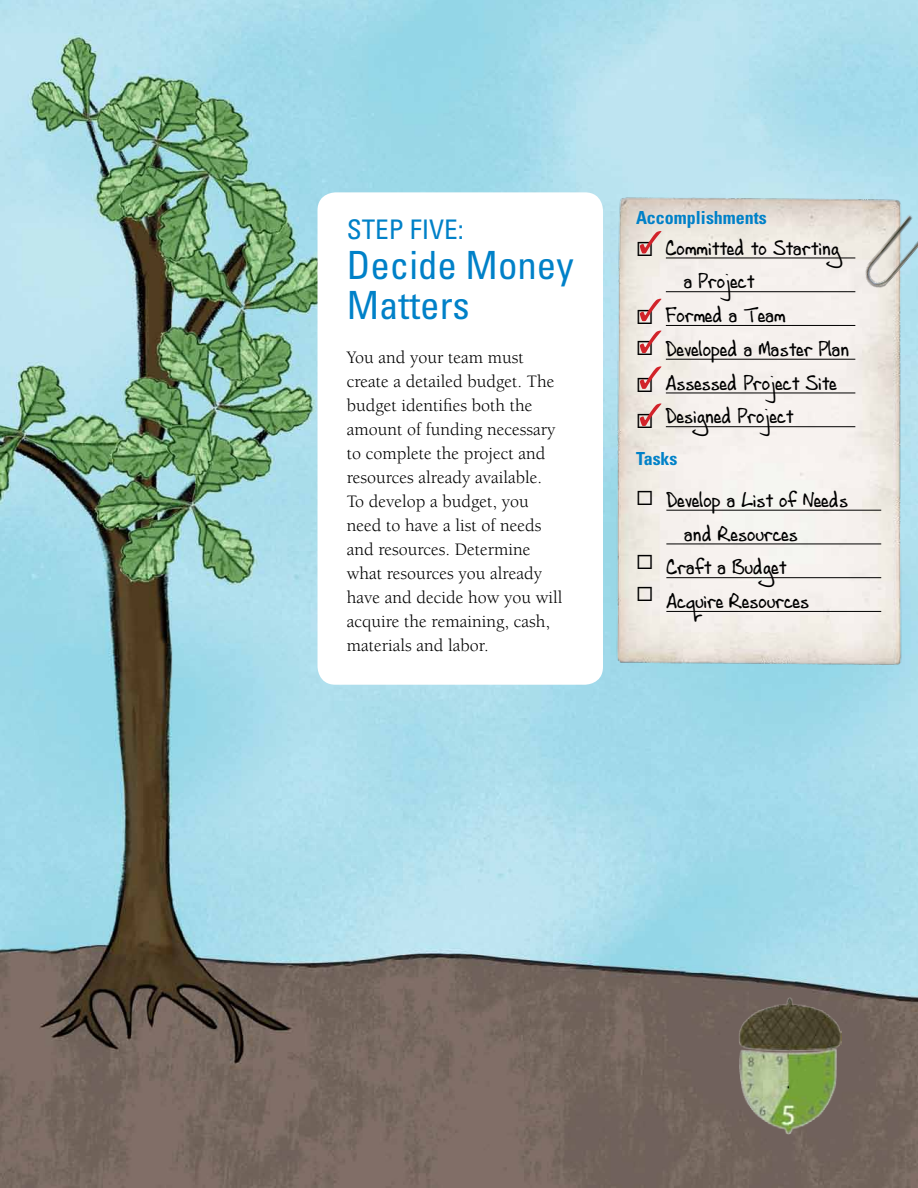
<style>
.page{position:relative;width:918px;height:1188px;background:#fff}
.page>*{position:absolute;margin:0;border:0;box-sizing:border-box;transform-origin:0 0}
.t1{font:condensed 38.85px/40.5px "Univers";color:#0081c8}
.t2{font:condensed 27px "Univers";color:#0081c8}
.t3{font:21px "Andrew Script 16";color:#000}
.t4{font:18px/24px "Berkeley";color:#000}
.t5{font:700 condensed 18px "Univers";color:#0081c8}
</style>
<div class="page">
<img style="left:0;top:0;width:918px;height:1188px">
<img style="left:613px;top:192px;width:293px;height:476px">
<img style="left:852px;top:194px;width:66px;height:101px">
<div style="left:318px;top:192px;width:285px;height:493px;background:#fff;border-radius:18px"></div>
<img style="left:738px;top:993px;width:104px;height:141px">
<hr style="left:666px;top:258px;width:189px;height:1px;background:#000">
<hr style="left:666px;top:291px;width:189px;height:1px;background:#000">
<hr style="left:666px;top:325px;width:189px;height:1px;background:#000">
<hr style="left:666px;top:359px;width:189px;height:1px;background:#000">
<hr style="left:666px;top:393px;width:189px;height:1px;background:#000">
<hr style="left:666px;top:426px;width:189px;height:1px;background:#000">
<hr style="left:666px;top:510px;width:215px;height:1px;background:#000">
<hr style="left:666px;top:544px;width:215px;height:1px;background:#000">
<hr style="left:666px;top:577px;width:215px;height:1px;background:#000">
<hr style="left:666px;top:611px;width:215px;height:1px;background:#000">
<svg style="left:638px;top:231px;width:23px;height:25px"></svg>
<svg style="left:638px;top:299px;width:23px;height:25px"></svg>
<svg style="left:638px;top:331px;width:23px;height:24px"></svg>
<svg style="left:638px;top:366px;width:23px;height:26px"></svg>
<svg style="left:638px;top:403px;width:23px;height:25px"></svg>
<svg style="left:638px;top:491px;width:14px;height:14px"></svg>
<svg style="left:638px;top:555px;width:14px;height:14px"></svg>
<svg style="left:638px;top:587px;width:14px;height:14px"></svg>
<h2 class="t2" style="left:347px;top:212px;width:119px">STEP FIVE:</h2>
<h1 class="t1" style="left:347px;top:244px;width:228px">Decide Money<br>Matters</h1>
<p class="t4" style="left:347px;top:346px;width:217px">You and your team must create a detailed budget. The budget identifies both the amount of funding necessary to complete the project and resources already available.<br>To develop a budget, you need to have a list of needs and resources. Determine what resources you already have and decide how you will acquire the remaining, cash, materials and labor.</p>
<p class="t5" style="left:636px;top:207px;width:132px">Accomplishments</p>
<p class="t3" style="left:666px;top:235px;width:176px">Committed to Starting</p>
<p class="t3" style="left:684px;top:269px;width:72px">a Project</p>
<p class="t3" style="left:666px;top:303px;width:122px">Formed a Team</p>
<p class="t3" style="left:666px;top:336px;width:185px">Developed a Master Plan</p>
<p class="t3" style="left:666px;top:370px;width:173px">Assessed Project Site</p>
<p class="t3" style="left:666px;top:404px;width:130px">Designed Project</p>
<p class="t5" style="left:636px;top:447px;width:43px">Tasks</p>
<p class="t3" style="left:666px;top:487px;width:184px">Develop a List of Needs</p>
<p class="t3" style="left:685px;top:521px;width:115px">and Resources</p>
<p class="t3" style="left:666px;top:555px;width:122px">Craft a Budget</p>
<p class="t3" style="left:666px;top:588px;width:145px">Acquire Resources</p>
</div>
